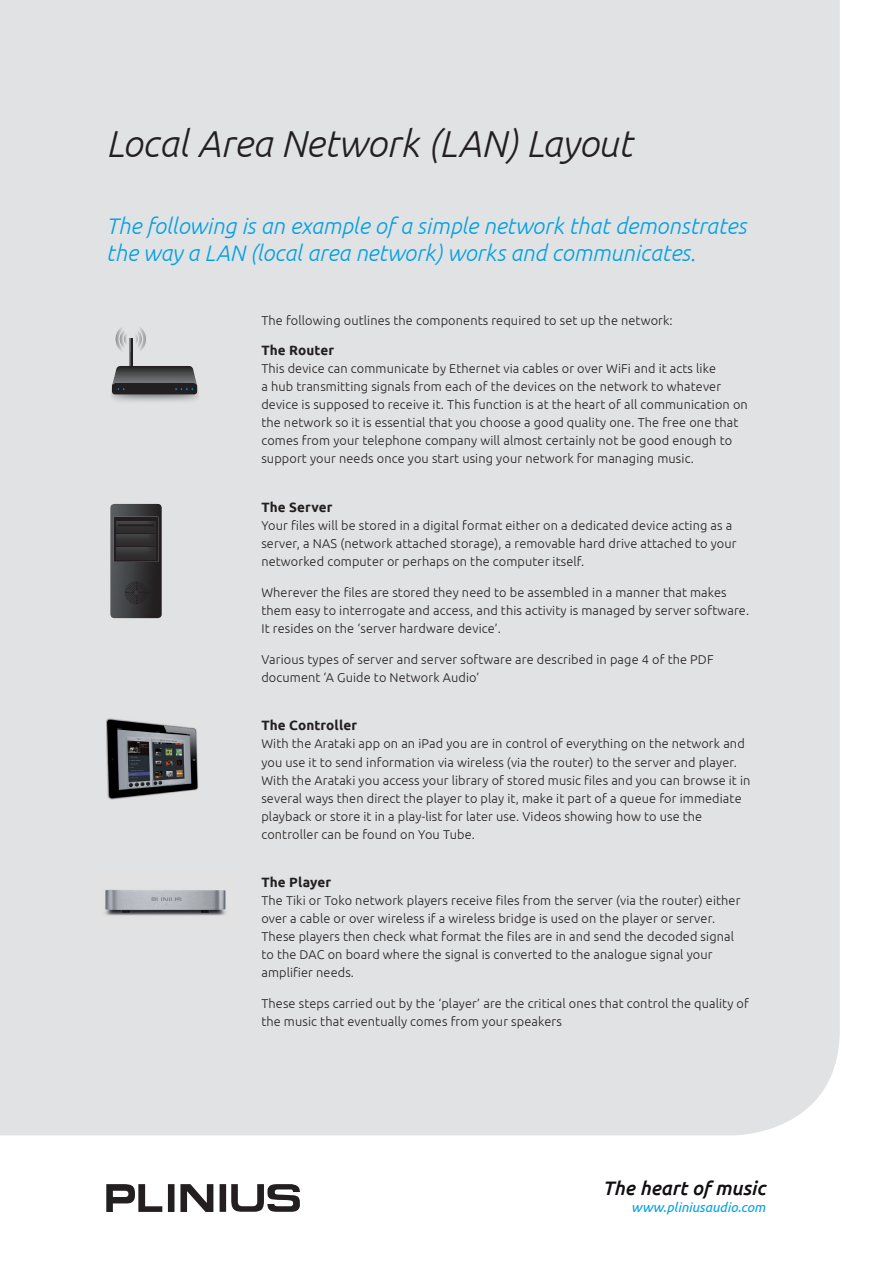
<style>
.page{position:relative;width:893px;height:1263px;background:#fff}
.page>*{position:absolute;margin:0;border:0;box-sizing:border-box;transform-origin:0 0}
.t1{font:italic 300 37.5px "Ubuntu";color:#231f20}
.t2{font:italic 300 22.5px/27px "Ubuntu";color:#00a1e3}
.t3{font:italic 500 19.5px "Ubuntu";color:#110e11}
.t4{font:700 13.5px "Ubuntu";letter-spacing:.01em;color:#231f20}
.t5{font:italic 13.5px "Ubuntu";color:#00a1e3}
.t6{font:300 12.75px/18px "Ubuntu";letter-spacing:.01em;color:#231f20}
</style>
<div class="page">
<svg style="left:106px;top:1184px;width:194px;height:28px"></svg>
<div style="left:0;top:0;width:840px;height:1135px;background:#e1e2e3"></div>
<svg style="left:110px;top:504px;width:52px;height:114px;background:#39383a"></svg>
<img style="left:106px;top:719px;width:93px;height:80px">
<svg style="left:115px;top:323px;width:32px;height:32px"></svg>
<div style="left:114px;top:323px;width:33px;height:32px;border:1px solid #e1e2e3;border-radius:50%"></div>
<svg style="left:119px;top:327px;width:24px;height:24px"></svg>
<div style="left:118px;top:327px;width:25px;height:24px;border:1px solid #e1e2e3;border-radius:50%"></div>
<svg style="left:123px;top:331px;width:15px;height:16px"></svg>
<div style="left:123px;top:331px;width:16px;height:16px;border:1px solid #e1e2e3;border-radius:50%"></div>
<svg style="left:130px;top:338px;width:2px;height:14px"></svg>
<svg style="left:129px;top:352px;width:3px;height:14px"></svg>
<img style="left:109px;top:373px;width:92px;height:30px">
<div style="left:112px;top:383px;width:85px;height:11px;background:#231f20;border-radius:3px"></div>
<svg style="left:112px;top:366px;width:85px;height:24px"></svg>
<img style="left:94px;top:874px;width:142px;height:54px">
<h1 class="t1" style="left:106px;top:121px;width:527px">Local Area Network (LAN) Layout</h1>
<h2 class="t2" style="left:106px;top:212px;width:642px">The following is an example of a simple network that demonstrates the way a LAN (local area network) works and communicates.</h2>
<p class="t6" style="left:261px;top:311px;width:413px">The following outlines the components required to set up the network:</p>
<p class="t4" style="left:261px;top:342px;width:74px">The Router</p>
<p class="t6" style="left:261px;top:360px;width:488px">This device can communicate by Ethernet via cables or over WiFi and it acts like<br>a hub transmitting signals from each of the devices on the network to whatever device is supposed to receive it. This function is at the heart of all communication on the network so it is essential that you choose a good quality one. The free one that comes from your telephone company will almost certainly not be good enough to support your needs once you start using your network for managing music.</p>
<p class="t4" style="left:261px;top:499px;width:73px">The Server</p>
<p class="t6" style="left:261px;top:516px;width:477px">Your files will be stored in a digital format either on a dedicated device acting as a server, a NAS (network attached storage), a removable hard drive attached to your networked computer or perhaps on the computer itself.</p>
<p class="t6" style="left:261px;top:583px;width:489px">Wherever the files are stored they need to be assembled in a manner that makes them easy to interrogate and access, and this activity is managed by server software.<br>It resides on the ‘server hardware device’.</p>
<p class="t6" style="left:261px;top:650px;width:454px">Various types of server and server software are described in page 4 of the PDF document ‘A Guide to Network Audio’</p>
<p class="t4" style="left:261px;top:717px;width:97px">The Controller</p>
<p class="t6" style="left:261px;top:735px;width:491px">With the Arataki app on an iPad you are in control of everything on the network and you use it to send information via wireless (via the router) to the server and player.<br>With the Arataki you access your library of stored music files and you can browse it in several ways then direct the player to play it, make it part of a queue for immediate playback or store it in a play-list for later use. Videos showing how to use the controller can be found on You Tube.</p>
<p class="t4" style="left:261px;top:874px;width:71px">The Player</p>
<p class="t6" style="left:261px;top:891px;width:481px">The Tiki or Toko network players receive files from the server (via the router) either over a cable or over wireless if a wireless bridge is used on the player or server.<br>These players then check what format the files are in and send the decoded signal to the DAC on board where the signal is converted to the analogue signal your amplifier needs.</p>
<p class="t6" style="left:261px;top:994px;width:489px">These steps carried out by the ‘player’ are the critical ones that control the quality of the music that eventually comes from your speakers</p>
<h3 class="t3" style="left:603px;top:1176px;width:164px">The heart of music</h3>
<p class="t5" style="left:631px;top:1199px;width:136px">www.pliniusaudio.com</p>
</div>
